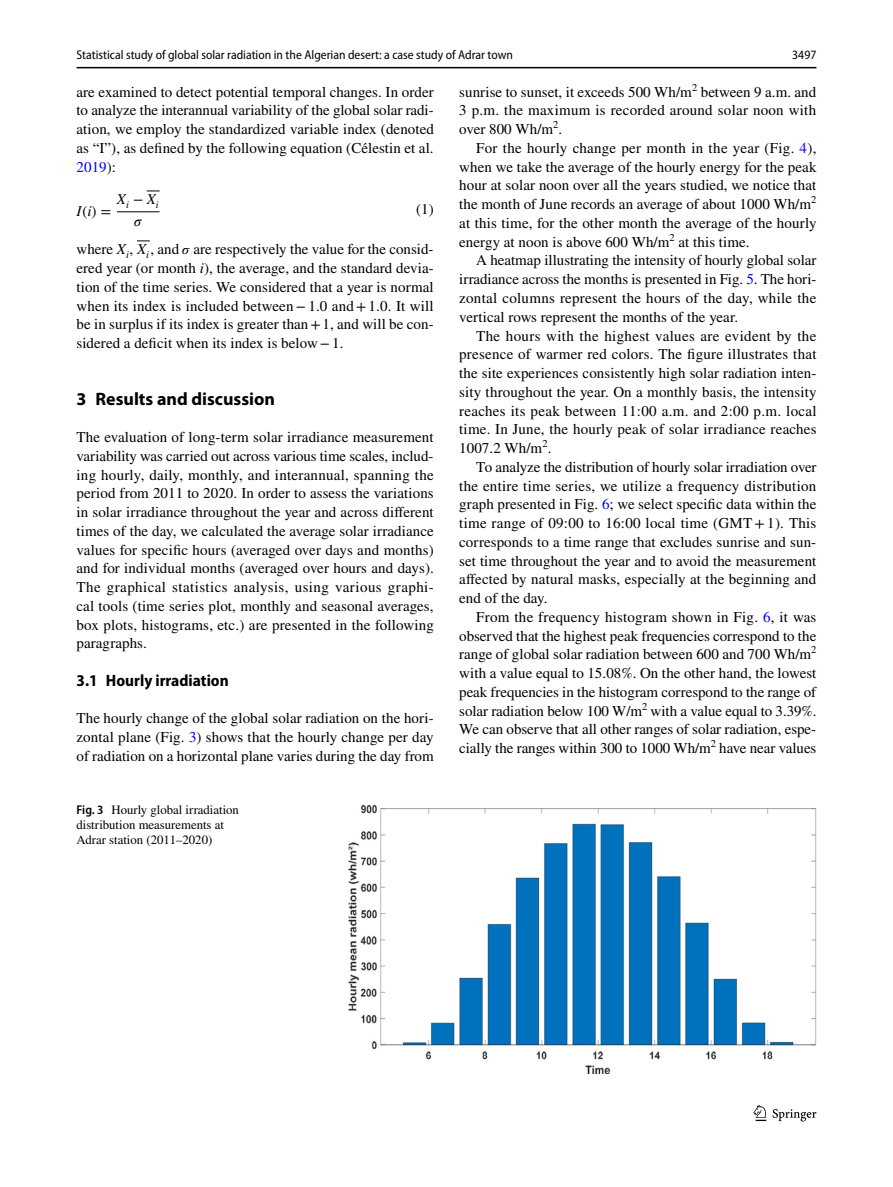
<style>
.page{position:relative;width:893px;height:1187px;background:#fff}
.page>*{position:absolute;margin:0;border:0;box-sizing:border-box;transform-origin:0 0}
.t1{font:700 18px "Myriad Pro";color:#000}
.t2{font:700 semi-condensed 16.5px "Myriad Pro";color:#000}
.t3{font:15px/18.8px "STIX";letter-spacing:.005em;color:#000;text-align:justify}
.t4{font:15px "STIX Math";color:#000}
.t5{font:15px "STIX General Italic 3";color:#000}
.t6{font:italic 15px "STIX Math";color:#000}
.t7{font:semi-condensed 12.75px "Myriad Pro";color:#000}
.t8{font:12.75px/15px "STIX";color:#000}
.s1{color:#00f}
.s2{font-family:"STIX Math"}
.s3{font-family:"STIX General Italic 3"}
.s4{font-family:"STIX General";font-style:italic}
.s5{font-family:"STIX General Italic 2"}
.s6{font-family:"STIX Math Italic 2"}
.s7{font-style:italic}
.s8{font-family:"Myriad Pro";font-weight:600;font-stretch:semi-condensed}
</style>
<div class="page">
<hr style="left:77px;top:67px;width:739px;height:1px;background:#000">
<svg style="left:753px;top:1105px;width:13px;height:15px"></svg>
<svg style="left:773px;top:1109px;width:43px;height:12px"></svg>
<svg style="left:137px;top:240px;width:13px;height:1px"></svg>
<svg style="left:147px;top:190px;width:13px;height:1px"></svg>
<hr style="left:117px;top:211px;width:43px;height:1px;background:#000">
<img style="left:349px;top:804px;width:467px;height:269px">
<p class="t7" style="left:77px;top:48px;width:438px">Statistical study of global solar radiation in the Algerian desert: a case study of Adrar town</p>
<p class="t7" style="left:792px;top:48px;width:26px">3497</p>
<p class="t3" style="left:77px;top:83px;width:359px">are examined to detect potential temporal changes. In order to analyze the interannual variability of the global solar radi&shy;ation, we employ the standardized variable index (denoted as “I”), as defined by the following equation (Célestin et al.<br><span class="s1">2019</span>):</p>
<p class="t3" style="left:459px;top:83px;width:359px">sunrise to sunset, it exceeds 500 Wh/m<sup>2</sup> between 9 a.m. and 3 p.m. the maximum is recorded around solar noon with over 800 Wh/m<sup>2</sup>.</p>
<p class="t3" style="left:459px;top:139px;width:359px;text-indent:17px">For the hourly change per month in the year (Fig. <span class="s1">4</span>), when we take the average of the hourly energy for the peak hour at solar noon over all the years studied, we notice that the month of June records an average of about 1000 Wh/m<sup>2 </sup>at this time, for the other month the average of the hourly energy at noon is above 600 Wh/m<sup>2</sup> at this time.</p>
<p class="t3" style="left:459px;top:252px;width:359px;text-indent:17px">A heatmap illustrating the intensity of hourly global solar irradiance across the months is presented in Fig. <span class="s1">5</span>. The hori&shy;zontal columns represent the hours of the day, while the vertical rows represent the months of the year.</p>
<p class="t3" style="left:459px;top:327px;width:359px;text-indent:17px">The hours with the highest values are evident by the presence of warmer red colors. The figure illustrates that the site experiences consistently high solar radiation inten&shy;sity throughout the year. On a monthly basis, the intensity reaches its peak between 11:00 a.m. and 2:00 p.m. local time. In June, the hourly peak of solar irradiance reaches 1007.2 Wh/m<sup>2</sup>.</p>
<p class="t3" style="left:459px;top:458px;width:359px;text-indent:17px">To analyze the distribution of hourly solar irradiation over the entire time series, we utilize a frequency distribution graph presented in Fig. <span class="s1">6</span>; we select specific data within the time range of 09:00 to 16:00 local time (GMT+1). This corresponds to a time range that excludes sunrise and sun&shy;set time throughout the year and to avoid the measurement affected by natural masks, especially at the beginning and end of the day.</p>
<p class="t3" style="left:459px;top:608px;width:359px;text-indent:17px">From the frequency histogram shown in Fig. <span class="s1">6</span>, it was observed that the highest peak frequencies correspond to the range of global solar radiation between 600 and 700 Wh/m<sup>2 </sup>with a value equal to 15.08%. On the other hand, the lowest peak frequencies in the histogram correspond to the range of solar radiation below 100 W/m<sup>2</sup> with a value equal to 3.39%.<br>We can observe that all other ranges of solar radiation, espe&shy;cially the ranges within 300 to 1000 Wh/m<sup>2</sup> have near values</p>
<p class="t5" style="left:117px;top:190px;width:43px">X<sub>i</sub> <span class="s2">−</span> X<sub>i</sub></p>
<p class="t6" style="left:134px;top:212px;width:10px">𝜎</p>
<p class="t4" style="left:77px;top:205px;width:36px"><span class="s3">I</span>(<span class="s3">i</span>) =</p>
<p class="t3" style="left:416px;top:200px;width:19px">(1)</p>
<p class="t3" style="left:77px;top:241px;width:359px">where <span class="s4">X</span><sub>i</sub>, <span class="s5">X</span><sub>i</sub>, and <span class="s6">𝜎</span> are respectively the value for the consid&shy;ered year (or month <span class="s7">i</span>), the average, and the standard devia&shy;tion of the time series. We considered that a year is normal when its index is included between−1.0 and+1.0. It will be in surplus if its index is greater than+1, and will be con&shy;sidered a deficit when its index is below−1.</p>
<p class="t1" style="left:77px;top:386px;width:200px">3 Results and discussion</p>
<p class="t3" style="left:77px;top:428px;width:359px">The evaluation of long-term solar irradiance measurement variability was carried out across various time scales, includ&shy;ing hourly, daily, monthly, and interannual, spanning the period from 2011 to 2020. In order to assess the variations in solar irradiance throughout the year and across different times of the day, we calculated the average solar irradiance values for specific hours (averaged over days and months) and for individual months (averaged over hours and days).<br>The graphical statistics analysis, using various graphi&shy;cal tools (time series plot, monthly and seasonal averages, box plots, histograms, etc.) are presented in the following paragraphs.</p>
<p class="t2" style="left:77px;top:671px;width:154px">3.1 Hourly irradiation</p>
<p class="t3" style="left:77px;top:710px;width:359px">The hourly change of the global solar radiation on the hori&shy;zontal plane (Fig. <span class="s1">3</span>) shows that the hourly change per day of radiation on a horizontal plane varies during the day from</p>
<p class="t8" style="left:77px;top:803px;width:164px"><span class="s8">Fig. 3</span> Hourly global irradiation distribution measurements at<br>Adrar station (2011–2020)</p>
</div>
